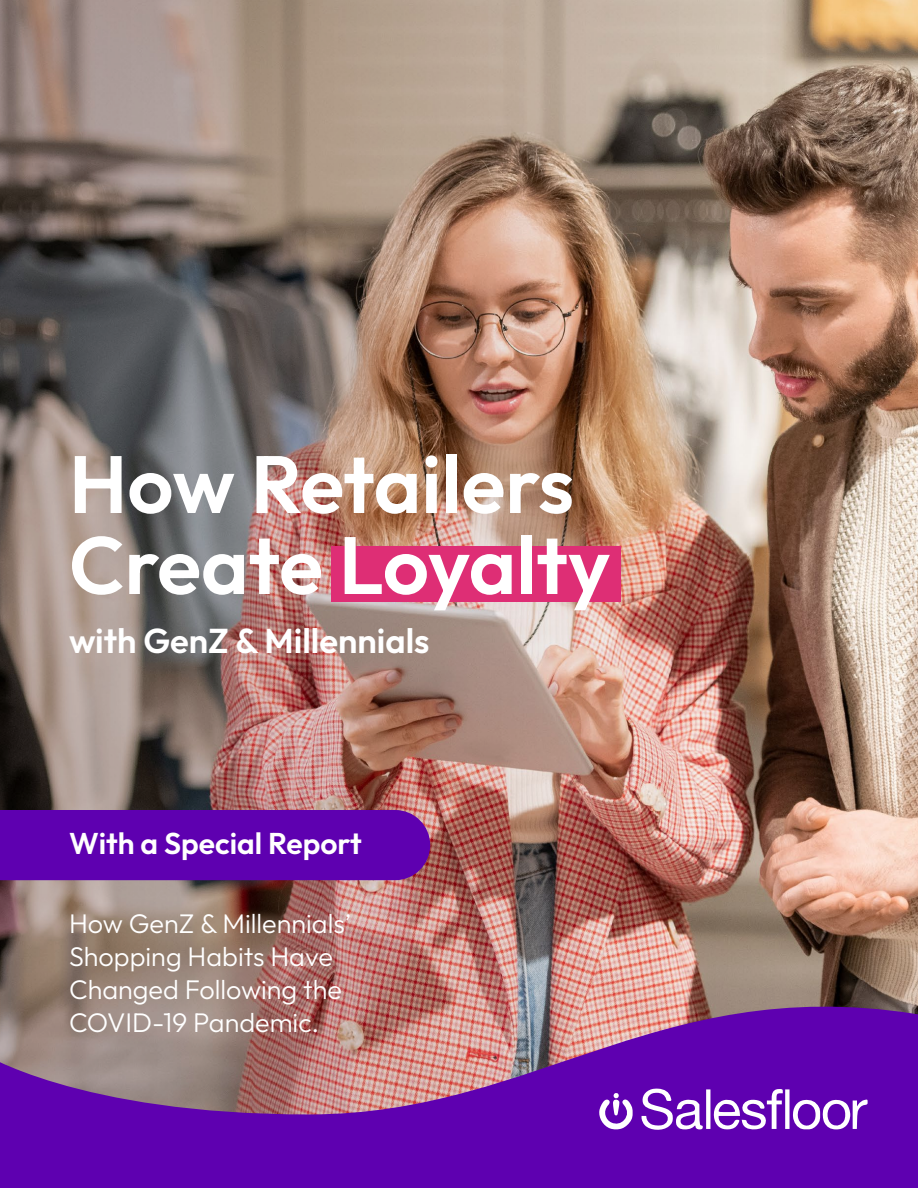
<style>
.page{position:relative;width:918px;height:1188px;background:#fff}
.page>*{position:absolute;margin:0;border:0;box-sizing:border-box;transform-origin:0 0}
.t1{font:600 81px/81px "Outfit";color:#fff}
.t2{font:600 34.5px "Outfit";color:#fff}
.t3{font:600 30px "Outfit";color:#fff}
.t4{font:300 27px/33px "Outfit";color:#fff}
</style>
<div class="page">
<img style="left:0;top:0;width:918px;height:965px">
<div style="left:332px;top:546px;width:289px;height:56px;background:#de2e75"></div>
<img style="left:0;top:965px;width:918px;height:223px">
<svg style="left:598px;top:1093px;width:35px;height:37px"></svg>
<svg style="left:641px;top:1089px;width:227px;height:42px"></svg>
<div style="left:0;top:810px;width:430px;height:70px;background:#5e00b0"></div>
<h1 class="t1" style="left:69px;top:444px;width:543px">How Retailers<br>Create Loyalty</h1>
<p class="t2" style="left:69px;top:621px;width:362px">with GenZ &amp; Millennials</p>
<p class="t3" style="left:69px;top:827px;width:294px">With a Special Report</p>
<p class="t4" style="left:69px;top:907px;width:284px">How GenZ &amp; Millennials’<br>Shopping Habits Have<br>Changed Following the<br>COVID-19 Pandemic.</p>
</div>
